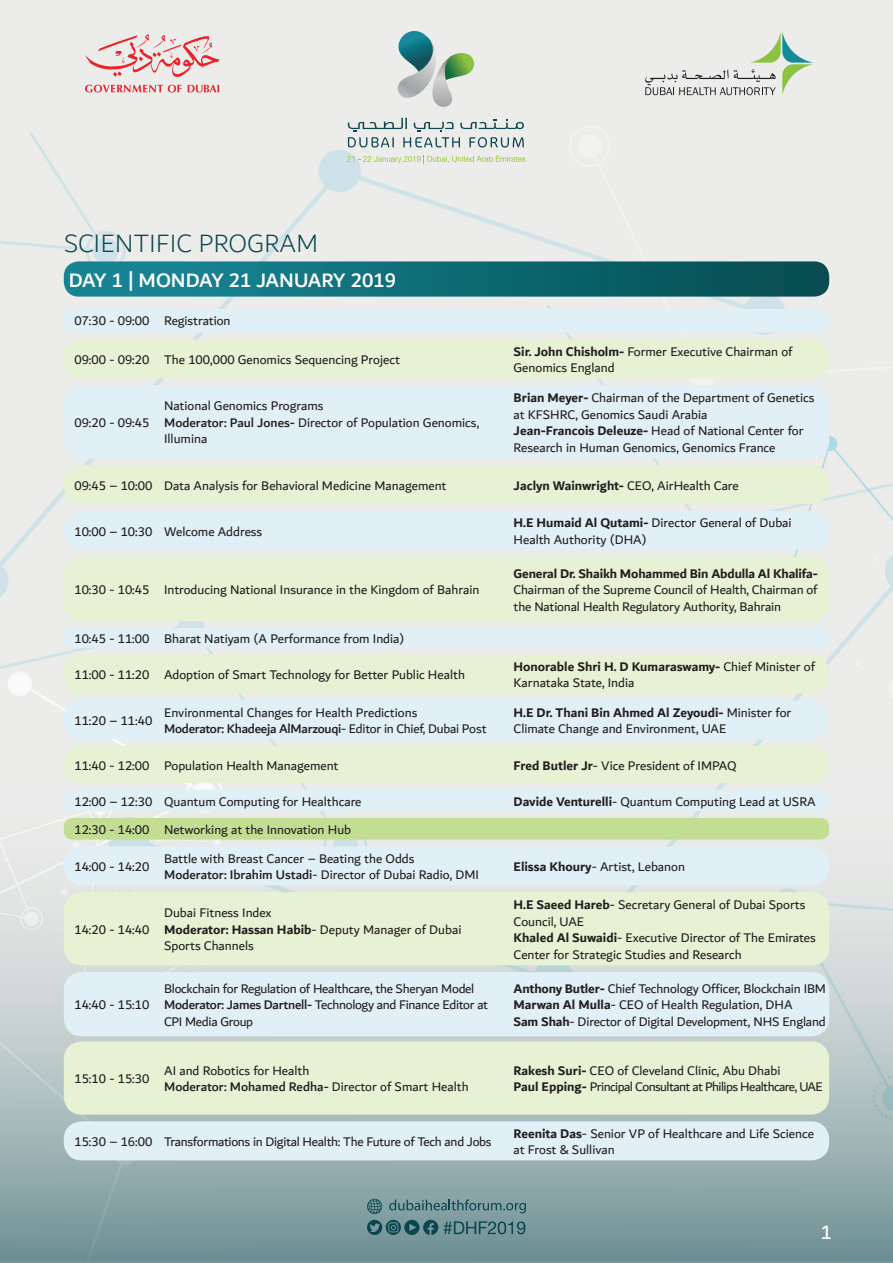
<style>
.page{position:relative;width:893px;height:1263px;background:#fff}
.page>*{position:absolute;margin:0;border:0;box-sizing:border-box;transform-origin:0 0}
.t1{font:300 27px "Dubai";color:#08464f}
.t2{font:500 21px "Dubai";color:#fff}
.t3{font:21px "Dubai";color:#fff}
.t4{font:13.5px/16.5px "Dubai";color:#231f20}
.t5{font:13.5px/16.5px "Dubai";letter-spacing:-.02em;color:#231f20}
.t6{font:13.5px "Dubai";letter-spacing:-.04em;color:#231f20}
.t7{font:500 13.5px "Dubai";letter-spacing:-.02em;color:#231f20}
.t8{font:500 13.5px "Dubai";color:#231f20}
.t9{font:700 13.5px "Dubai";color:#231f20}
.s1{font-weight:500}
.s2{font-weight:400}
.s3{font-weight:700}
</style>
<div class="page">
<img style="left:0;top:0;width:893px;height:1263px">
<svg style="left:347px;top:155px;width:179px;height:8px"></svg>
<svg style="left:348px;top:31px;width:176px;height:117px;background:#d0d9d5"></svg>
<svg style="left:645px;top:32px;width:168px;height:63px;background:#d7ddd5"></svg>
<svg style="left:85px;top:34px;width:134px;height:44px;background:#ebc9c9"></svg>
<svg style="left:85px;top:85px;width:97px;height:7px"></svg>
<svg style="left:188px;top:85px;width:31px;height:7px"></svg>
<svg style="left:367px;top:1199px;width:15px;height:15px"></svg>
<svg style="left:389px;top:1199px;width:137px;height:14px;background:#688c90"></svg>
<svg style="left:367px;top:1220px;width:158px;height:15px;background:#4e797e"></svg>
<svg style="left:64px;top:261px;width:765px;height:36px;background:#156e78"></svg>
<div style="left:64px;top:339px;width:765px;height:39px;background:#e7f2d4;border-radius:18px"></div>
<div style="left:64px;top:465px;width:765px;height:39px;background:#e7f2d4;border-radius:18px"></div>
<div style="left:64px;top:511px;width:765px;height:39px;background:#e1eff6;border-radius:18px"></div>
<div style="left:64px;top:654px;width:765px;height:39px;background:#e7f2d4;border-radius:18px"></div>
<div style="left:64px;top:700px;width:765px;height:39px;background:#e1eff6;border-radius:18px"></div>
<div style="left:64px;top:1121px;width:765px;height:39px;background:#e1eff6;border-radius:18px"></div>
<div style="left:64px;top:846px;width:765px;height:39px;background:#e1eff6;border-radius:18px"></div>
<div style="left:64px;top:972px;width:765px;height:64px;background:#e1eff6;border-radius:18px"></div>
<div style="left:64px;top:746px;width:765px;height:37px;background:#e7f2d4;border-radius:16px"></div>
<div style="left:64px;top:790px;width:765px;height:21px;background:#e1eff6;border-radius:9px"></div>
<div style="left:64px;top:818px;width:765px;height:22px;background:#c3de93;border-radius:9px"></div>
<div style="left:64px;top:628px;width:765px;height:20px;background:#e1eff6;border-radius:8px"></div>
<div style="left:64px;top:557px;width:765px;height:64px;background:#e7f2d4;border-radius:18px"></div>
<div style="left:64px;top:385px;width:765px;height:73px;background:#e1eff6;border-radius:18px"></div>
<div style="left:64px;top:892px;width:765px;height:73px;background:#e7f2d4;border-radius:18px"></div>
<div style="left:64px;top:1041px;width:765px;height:73px;background:#e7f2d4;border-radius:18px"></div>
<div style="left:64px;top:309px;width:765px;height:24px;background:#e1eff6;border-radius:9px"></div>
<p class="t1" style="left:64px;top:223px;width:256px">SCIENTIFIC PROGRAM</p>
<p class="t2" style="left:69px;top:267px;width:329px">DAY 1 | MONDAY 21 JANUARY 2019</p>
<p class="t4" style="left:74px;top:312px;width:77px">07:30 - 09:00</p>
<p class="t4" style="left:164px;top:312px;width:68px">Registration</p>
<p class="t4" style="left:74px;top:351px;width:77px">09:00 - 09:20</p>
<p class="t4" style="left:164px;top:351px;width:237px">The 100,000 Genomics Sequencing Project</p>
<p class="t4" style="left:74px;top:414px;width:77px">09:20 - 09:45</p>
<p class="t4" style="left:164px;top:397px;width:161px">National Genomics Programs</p>
<p class="t4" style="left:164px;top:414px;width:317px"><span class="s1">Moderator: Paul Jones-</span> Director of Population Genomics,<br>Illumina</p>
<p class="t4" style="left:74px;top:477px;width:79px">09:45 – 10:00</p>
<p class="t4" style="left:74px;top:523px;width:79px">10:00 – 10:30</p>
<p class="t4" style="left:164px;top:477px;width:284px">Data Analysis for Behavioral Medicine Management</p>
<p class="t4" style="left:164px;top:523px;width:100px">Welcome Address</p>
<p class="t4" style="left:74px;top:581px;width:77px">10:30 - 10:45</p>
<p class="t4" style="left:164px;top:581px;width:317px">Introducing National Insurance in the Kingdom of Bahrain</p>
<p class="t4" style="left:74px;top:630px;width:77px">10:45 - 11:00</p>
<p class="t4" style="left:74px;top:666px;width:77px">11:00 - 11:20</p>
<p class="t4" style="left:74px;top:712px;width:79px">11:20 – 11:40</p>
<p class="t4" style="left:74px;top:757px;width:77px">11:40 - 12:00</p>
<p class="t4" style="left:74px;top:793px;width:79px">12:00 – 12:30</p>
<p class="t4" style="left:74px;top:821px;width:77px">12:30 - 14:00</p>
<p class="t4" style="left:74px;top:858px;width:77px">14:00 - 14:20</p>
<p class="t4" style="left:74px;top:921px;width:77px">14:20 - 14:40</p>
<p class="t4" style="left:74px;top:996px;width:77px">14:40 - 15:10</p>
<p class="t4" style="left:164px;top:630px;width:242px">Bharat Natiyam (A Performance from India)</p>
<p class="t4" style="left:164px;top:666px;width:302px">Adoption of Smart Technology for Better Public Health</p>
<p class="t4" style="left:164px;top:704px;width:255px">Environmental Changes for Health Predictions</p>
<p class="t7" style="left:164px;top:720px;width:324px">Moderator: Khadeeja AlMarzouqi<span class="s2">- Editor in Chief, Dubai Post</span></p>
<p class="t4" style="left:164px;top:757px;width:176px">Population Health Management</p>
<p class="t4" style="left:164px;top:793px;width:199px">Quantum Computing for Healthcare</p>
<p class="t4" style="left:164px;top:821px;width:189px">Networking at the Innovation Hub</p>
<p class="t4" style="left:164px;top:850px;width:252px">Battle with Breast Cancer – Beating the Odds</p>
<p class="t4" style="left:164px;top:866px;width:316px"><span class="s1">Moderator: Ibrahim Ustadi</span>- Director of Dubai Radio, DMI</p>
<p class="t4" style="left:164px;top:904px;width:109px">Dubai Fitness Index</p>
<p class="t4" style="left:164px;top:921px;width:299px"><span class="s3">Moderator: Hassan Habib</span>- Deputy Manager of Dubai<br>Sports Channels</p>
<p class="t5" style="left:164px;top:980px;width:312px">Blockchain for Regulation of Healthcare, the Sheryan Model</p>
<p class="t5" style="left:164px;top:996px;width:325px"><span class="s1">Moderator: James Dartnell-</span> Technology and Finance Editor at<br>CPI Media Group</p>
<p class="t4" style="left:74px;top:1070px;width:77px">15:10 - 15:30</p>
<p class="t4" style="left:164px;top:1062px;width:147px">AI and Robotics for Health</p>
<p class="t8" style="left:164px;top:1079px;width:306px">Moderator: Mohamed Redha- <span class="s2">Director of Smart Health</span></p>
<p class="t4" style="left:74px;top:1133px;width:79px">15:30 – 16:00</p>
<p class="t5" style="left:164px;top:1133px;width:329px">Transformations in Digital Health: The Future of Tech and Jobs</p>
<p class="t4" style="left:514px;top:343px;width:281px"><span class="s3">Sir. John Chisholm-</span> Former Executive Chairman of<br>Genomics England</p>
<p class="t4" style="left:514px;top:389px;width:302px"><span class="s3">Brian Meyer-</span> Chairman of the Department of Genetics at KFSHRC, Genomics Saudi Arabia</p>
<p class="t4" style="left:514px;top:422px;width:291px"><span class="s3">Jean-Francois Deleuze-</span> Head of National Center for<br>Research in Human Genomics, Genomics France</p>
<p class="t9" style="left:514px;top:477px;width:227px">Jaclyn Wainwright- <span class="s2">CEO, AirHealth Care</span></p>
<p class="t4" style="left:514px;top:514px;width:280px"><span class="s3">H.E Humaid Al Qutami-</span> Director General of Dubai<br>Health Authority (DHA)</p>
<p class="t4" style="left:514px;top:565px;width:306px;text-align:justify"><span class="s3">General Dr. Shaikh Mohammed Bin Abdulla Al Khalifa-</span>Chairman of the Supreme Council of Health, Chairman of the National Health Regulatory Authority, Bahrain</p>
<p class="t4" style="left:514px;top:658px;width:303px"><span class="s3">Honorable Shri H. D Kumaraswamy-</span> Chief Minister of<br>Karnataka State, India</p>
<p class="t4" style="left:514px;top:704px;width:279px"><span class="s3">H.E Dr. Thani Bin Ahmed Al Zeyoudi-</span> Minister for<br>Climate Change and Environment, UAE</p>
<p class="t4" style="left:514px;top:757px;width:224px"><span class="s3">Fred Butler Jr</span>- Vice President of IMPAQ</p>
<p class="t4" style="left:514px;top:793px;width:304px"><span class="s3">Davide Venturelli</span>- Quantum Computing Lead at USRA</p>
<p class="t4" style="left:514px;top:858px;width:173px"><span class="s3">Elissa Khoury</span>- Artist, Lebanon</p>
<p class="t4" style="left:514px;top:896px;width:293px"><span class="s3">H.E Saeed Hareb</span>- Secretary General of Dubai Sports<br>Council, UAE</p>
<p class="t4" style="left:514px;top:929px;width:304px"><span class="s3">Khaled Al Suwaidi</span>- Executive Director of The Emirates<br>Center for Strategic Studies and Research</p>
<p class="t4" style="left:514px;top:980px;width:314px"><span class="s3">Anthony Butler-</span> Chief Technology Officer, Blockchain IBM</p>
<p class="t4" style="left:514px;top:996px;width:280px"><span class="s3">Marwan Al Mulla</span>- CEO of Health Regulation, DHA</p>
<p class="t4" style="left:514px;top:1013px;width:314px"><span class="s3">Sam Shah</span>- Director of Digital Development, NHS England</p>
<p class="t4" style="left:514px;top:1062px;width:268px"><span class="s3">Rakesh Suri-</span> CEO of Cleveland Clinic, Abu Dhabi</p>
<p class="t6" style="left:514px;top:1079px;width:311px"><span class="s3">Paul Epping-</span> Principal Consultant at Philips Healthcare, UAE</p>
<p class="t4" style="left:514px;top:1125px;width:302px"><span class="s3">Reenita Das</span>- Senior VP of Healthcare and Life Science at Frost &amp; Sullivan</p>
<p class="t3" style="left:821px;top:1220px;width:13px">1</p>
</div>
